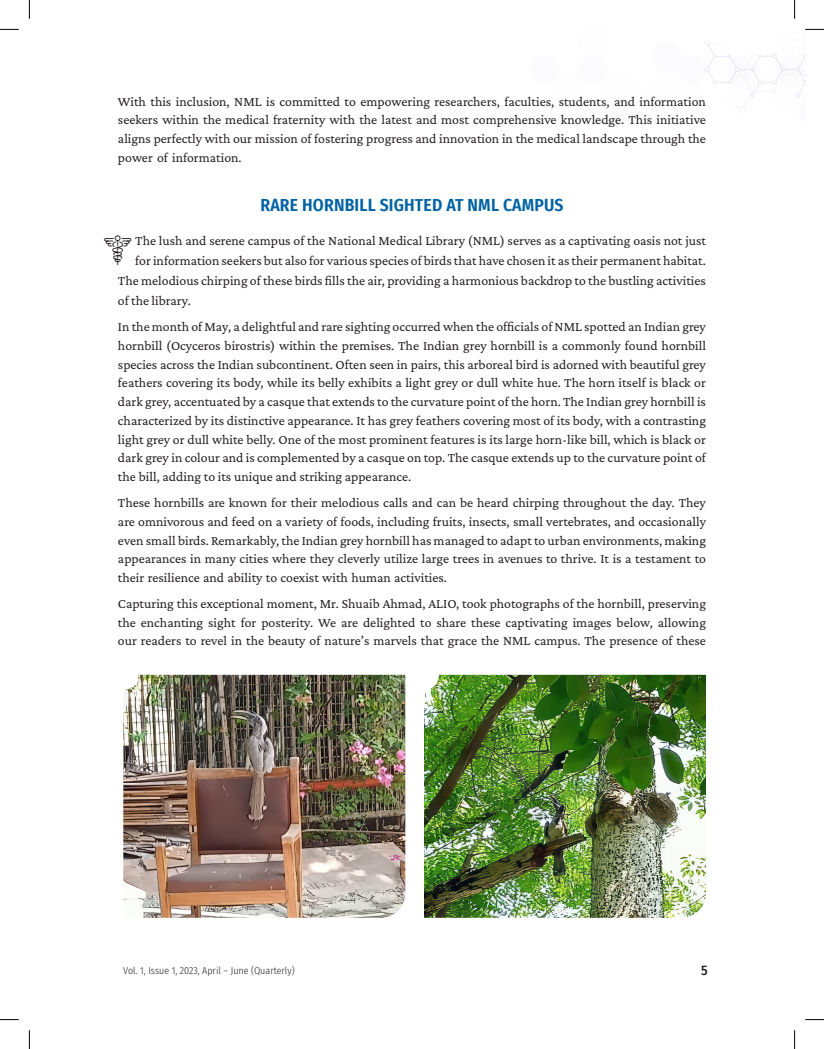
<style>
.page{position:relative;width:824px;height:1049px;background:#fff}
.page>*{position:absolute;margin:0;border:0;box-sizing:border-box;transform-origin:0 0}
.First_para{font:42.38px "NML";color:#231f20}
.Heading{font:600 17.5px "Fira Sans Condensed";letter-spacing:.01em;color:#0163a3}
.First_para-2{font:13.75px/18.8px "Crimson Pro";color:#231f20;text-align:justify}
.t1{font:500 13.75px "Fira Sans Condensed";color:#231f20}
.t2{font:300 10px "Fira Sans Condensed";color:#231f20}
</style>
<div class="page">
<img style="left:424px;top:675px;width:282px;height:243px">
<img style="left:123px;top:675px;width:282px;height:243px">
<svg style="left:0;top:29px;width:19px;height:1px"></svg>
<svg style="left:0;top:1019px;width:19px;height:1px"></svg>
<svg style="left:805px;top:1019px;width:19px;height:1px"></svg>
<svg style="left:29px;top:0;width:1px;height:19px"></svg>
<svg style="left:29px;top:1030px;width:1px;height:19px"></svg>
<svg style="left:704px;top:0;width:120px;height:107px"></svg>
<svg style="left:794px;top:1030px;width:1px;height:19px"></svg>
<p class="First_para-2" style="left:118px;top:91px;width:589px">With this inclusion, NML is committed to empowering researchers, faculties, students, and information seekers within the medical fraternity with the latest and most comprehensive knowledge. This initiative aligns perfectly with our mission of fostering progress and innovation in the medical landscape through the power of information.</p>
<p class="Heading" style="left:260px;top:191px;width:305px">RARE HORNBILL SIGHTED AT NML CAMPUS</p>
<p class="First_para" style="left:118px;top:226px;width:19px">d</p>
<p class="First_para-2" style="left:135px;top:231px;width:572px">The lush and serene campus of the National Medical Library (NML) serves as a captivating oasis not just</p>
<p class="First_para-2" style="left:135px;top:251px;width:572px">for information seekers but also for various species of birds that have chosen it as their permanent habitat.</p>
<p class="First_para-2" style="left:118px;top:271px;width:589px">The melodious chirping of these birds fills the air, providing a harmonious backdrop to the bustling activities</p>
<p class="First_para-2" style="left:118px;top:291px;width:74px">of the library.</p>
<p class="First_para-2" style="left:118px;top:317px;width:589px">In the month of May, a delightful and rare sighting occurred when the officials of NML spotted an Indian grey hornbill (Ocyceros birostris) within the premises. The Indian grey hornbill is a commonly found hornbill species across the Indian subcontinent. Often seen in pairs, this arboreal bird is adorned with beautiful grey feathers covering its body, while its belly exhibits a light grey or dull white hue. The horn itself is black or dark grey, accentuated by a casque that extends to the curvature point of the horn. The Indian grey hornbill is characterized by its distinctive appearance. It has grey feathers covering most of its body, with a contrasting light grey or dull white belly. One of the most prominent features is its large horn-like bill, which is black or dark grey in colour and is complemented by a casque on top. The casque extends up to the curvature point of the bill, adding to its unique and striking appearance.</p>
<p class="First_para-2" style="left:118px;top:493px;width:589px">These hornbills are known for their melodious calls and can be heard chirping throughout the day. They are omnivorous and feed on a variety of foods, including fruits, insects, small vertebrates, and occasionally even small birds. Remarkably, the Indian grey hornbill has managed to adapt to urban environments, making appearances in many cities where they cleverly utilize large trees in avenues to thrive. It is a testament to their resilience and ability to coexist with human activities.</p>
<p class="First_para-2" style="left:118px;top:594px;width:589px">Capturing this exceptional moment, Mr. Shuaib Ahmad, ALIO, took photographs of the hornbill, preserving the enchanting sight for posterity. We are delighted to share these captivating images below, allowing our readers to revel in the beauty of nature’s marvels that grace the NML campus. The presence of these</p>
<p class="t2" style="left:123px;top:964px;width:173px">Vol. 1, Issue 1, 2023, April – June (Quarterly)</p>
<p class="t1" style="left:701px;top:959px;width:8px">5</p>
</div>
